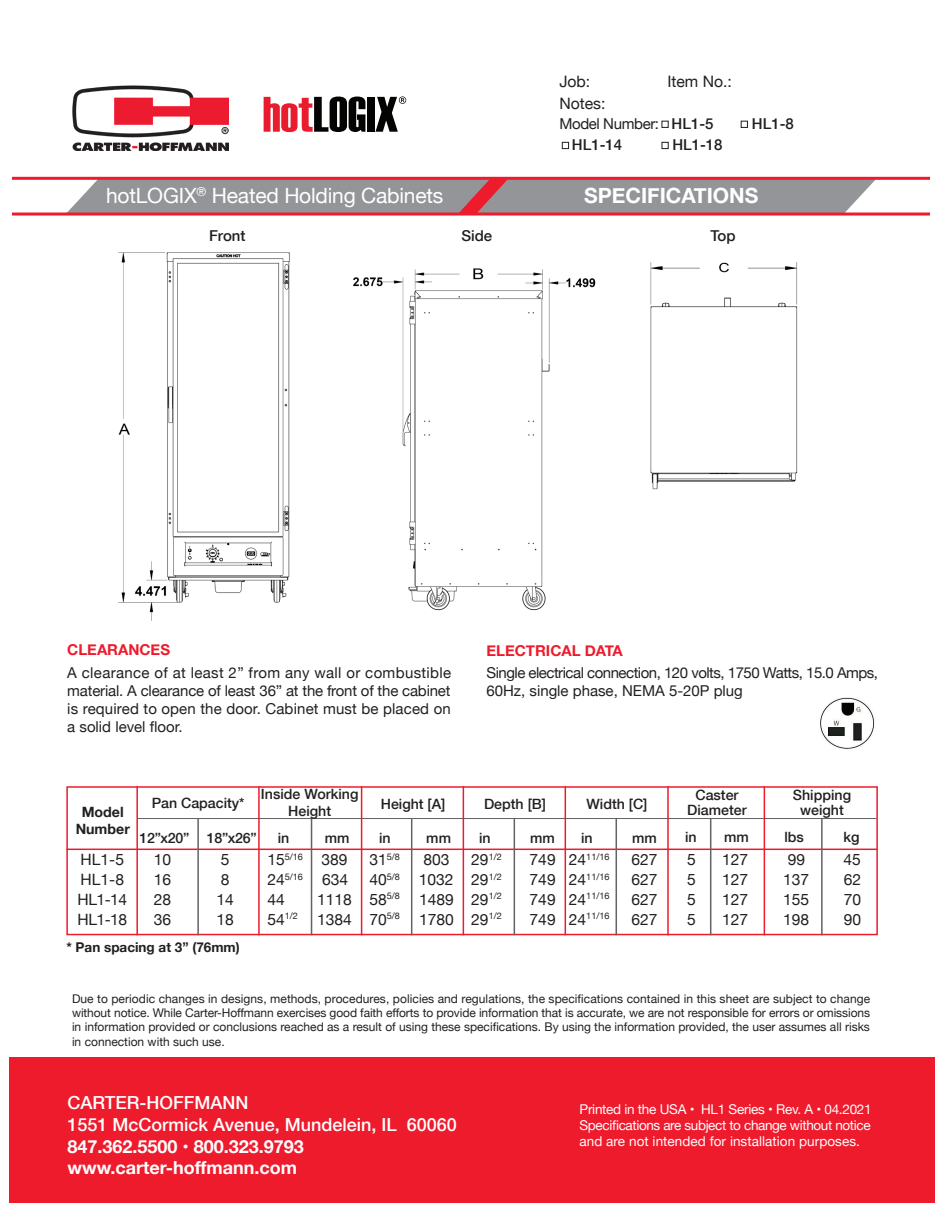
<style>
.page{position:relative;width:945px;height:1215px;background:#fff}
.page>*{position:absolute;margin:0;border:0;box-sizing:border-box;transform-origin:0 0}
.t1{font:21px "Helvetica Neue";letter-spacing:-.01em;color:#fff}
.t2{font:700 21px "Helvetica Neue";color:#fff}
.t3{font:500 18px/21.6px "Helvetica Neue";color:#fff}
.t4{font:700 18px/21.6px "Helvetica Neue";color:#fff}
.t5{font:15.75px "Helvetica Neue";color:#231f20}
.t6{font:15.6px/20px "Helvetica Neue";color:#231f20}
.t7{font:15.6px/20px "Helvetica Neue";letter-spacing:-.035em;color:#231f20}
.t8{font:15px/18px "Helvetica Neue";color:#231f20;text-align:justify}
.t9{font:15px/18px "Helvetica Neue";letter-spacing:-.035em;color:#231f20}
.t10{font:500 15px "Helvetica Neue";color:#231f20}
.t11{font:700 15px "Helvetica Neue";color:#ee1b2d}
.t12{font:15px "Helvetica Neue";letter-spacing:-.025em;color:#231f20}
.t13{font:500 14.25px/15px "Helvetica Neue";color:#231f20;text-align:center}
.t14{font:500 14.25px "Helvetica Neue";letter-spacing:-.025em;color:#231f20}
.t15{font:700 14.25px/17.1px "Helvetica Neue";color:#231f20;text-align:center}
.t16{font:13.5px/16.2px "Helvetica Neue";letter-spacing:.005em;color:#fff;text-align:justify}
.t17{font:700 13.5px "Helvetica Neue";color:#231f20}
.t18{font:12px/14.4px "Helvetica Neue";color:#231f20;text-align:justify}
.t19{font:9.15px "Helvetica Neue";color:#231f20}
.s1{font-weight:500}
.s2{font-size:15.6px}
</style>
<div class="page">
<div style="left:10px;top:1058px;width:925px;height:145px;background:#ee1b2d"></div>
<img style="left:820px;top:697px;width:55px;height:52px">
<svg style="left:66px;top:180px;width:810px;height:33px;background:#9a9498"></svg>
<hr style="left:12px;top:177px;width:918px;height:3px;background:#ee1b2d">
<hr style="left:12px;top:213px;width:918px;height:3px;background:#ee1b2d">
<img style="left:72px;top:85px;width:156px;height:66px">
<hr style="left:138px;top:818px;width:738px;height:1px;background:#636366">
<div style="left:66px;top:786px;width:812px;height:149px;border:2px solid #ee1b2d"></div>
<hr style="left:258px;top:786px;width:2px;height:149px;background:#ee1b2d">
<hr style="left:361px;top:786px;width:1px;height:149px;background:#ee1b2d">
<hr style="left:463px;top:786px;width:1px;height:149px;background:#ee1b2d">
<hr style="left:565px;top:786px;width:1px;height:149px;background:#ee1b2d">
<hr style="left:667px;top:786px;width:2px;height:149px;background:#ee1b2d">
<hr style="left:764px;top:786px;width:1px;height:149px;background:#ee1b2d">
<hr style="left:66px;top:849px;width:812px;height:1px;background:#ee1b2d">
<hr style="left:710px;top:819px;width:1px;height:116px;background:#636366">
<hr style="left:821px;top:819px;width:2px;height:116px;background:#636366">
<hr style="left:197px;top:819px;width:2px;height:116px;background:#636366">
<hr style="left:616px;top:819px;width:1px;height:116px;background:#636366">
<hr style="left:514px;top:819px;width:1px;height:116px;background:#636366">
<hr style="left:411px;top:819px;width:1px;height:116px;background:#636366">
<hr style="left:311px;top:819px;width:1px;height:116px;background:#636366">
<img style="left:118px;top:252px;width:172px;height:369px">
<img style="left:353px;top:268px;width:243px;height:343px">
<img style="left:650px;top:262px;width:148px;height:228px">
<svg style="left:264px;top:97px;width:101px;height:35px"></svg>
<div style="left:367px;top:97px;width:8px;height:35px;background:#040503"></div>
<svg style="left:376px;top:96px;width:30px;height:36px"></svg>
<hr style="left:136px;top:786px;width:2px;height:149px;background:#ee1b2d">
<div style="left:662px;top:121px;width:6px;height:7px;border:1px solid #231f20"></div>
<div style="left:741px;top:121px;width:7px;height:7px;border:1px solid #231f20"></div>
<div style="left:562px;top:142px;width:7px;height:7px;border:1px solid #231f20"></div>
<div style="left:662px;top:142px;width:6px;height:7px;border:1px solid #231f20"></div>
<h3 class="t5" style="left:559px;top:71px;width:32px">Job:</h3>
<h3 class="t5" style="left:667px;top:71px;width:66px">Item No.:</h3>
<h3 class="t5" style="left:559px;top:92px;width:48px">Notes:</h3>
<p class="t12" style="left:559px;top:113px;width:156px">Model Number: <span class="s1">HL1-5</span></p>
<p class="t10" style="left:752px;top:111px;width:43px">HL1-8</p>
<p class="t10" style="left:572px;top:133px;width:52px">HL1-14</p>
<p class="t10" style="left:672px;top:133px;width:52px">HL1-18</p>
<h1 class="t1" style="left:106px;top:181px;width:339px">hotLOGIX<sup>®</sup> Heated Holding Cabinets</h1>
<h1 class="t2" style="left:584px;top:179px;width:176px">SPECIFICATIONS</h1>
<p class="t10" style="left:209px;top:224px;width:38px">Front</p>
<p class="t10" style="left:461px;top:224px;width:32px">Side</p>
<p class="t10" style="left:710px;top:224px;width:27px">Top</p>
<p class="t11" style="left:67px;top:638px;width:104px">CLEARANCES</p>
<p class="t8" style="left:67px;top:664px;width:385px">A clearance of at least 2” from any wall or combustible material. A clearance of least 36” at the front of the cabinet is required to open the door. Cabinet must be placed on a solid level floor.</p>
<p class="t15" style="left:76px;top:803px;width:56px">Model<br>Number</p>
<p class="t13" style="left:261px;top:785px;width:99px;line-height:16.5px">Inside Working<br>Height</p>
<p class="t13" style="left:278px;top:830px;width:13px">in</p>
<p class="t13" style="left:325px;top:830px;width:26px">mm</p>
<p class="t13" style="left:152px;top:795px;width:94px">Pan Capacity*</p>
<p class="t14" style="left:140px;top:826px;width:119px">12”x20” 18”x26”</p>
<p class="t13" style="left:381px;top:795px;width:66px">Height [A]</p>
<p class="t13" style="left:379px;top:830px;width:13px">in</p>
<p class="t13" style="left:426px;top:830px;width:26px">mm</p>
<p class="t11" style="left:486px;top:639px;width:138px">ELECTRICAL DATA</p>
<p class="t9" style="left:486px;top:665px;width:393px">Single electrical connection, 120 volts, 1750 Watts, 15.0 Amps,<br>60Hz, single phase, NEMA 5-20P plug</p>
<p class="t13" style="left:484px;top:795px;width:64px">Depth [B]</p>
<p class="t13" style="left:479px;top:830px;width:13px">in</p>
<p class="t13" style="left:530px;top:830px;width:26px">mm</p>
<p class="t13" style="left:587px;top:795px;width:63px">Width [C]</p>
<p class="t13" style="left:581px;top:830px;width:13px">in</p>
<p class="t13" style="left:632px;top:830px;width:26px">mm</p>
<p class="t13" style="left:687px;top:787px;width:61px">Caster<br>Diameter</p>
<p class="t13" style="left:685px;top:829px;width:13px">in</p>
<p class="t13" style="left:724px;top:829px;width:26px">mm</p>
<p class="t13" style="left:793px;top:787px;width:60px">Shipping weight</p>
<p class="t13" style="left:785px;top:829px;width:21px">lbs</p>
<p class="t13" style="left:843px;top:829px;width:18px">kg</p>
<h3 class="t6" style="left:267px;top:850px;width:82px;text-align:justify">15<sup>5/16</sup> 389<br>24<sup>5/16</sup> 634<br>44</h3>
<p class="t19" style="left:369px;top:850px;width:32px"><span class="s2">31</span>5/8</p>
<p class="t19" style="left:471px;top:850px;width:32px"><span class="s2">29</span>1/2</p>
<h3 class="t6" style="left:530px;top:850px;width:28px">749</h3>
<p class="t19" style="left:471px;top:870px;width:32px"><span class="s2">29</span>1/2</p>
<h3 class="t6" style="left:530px;top:870px;width:28px">749</h3>
<p class="t19" style="left:471px;top:890px;width:32px"><span class="s2">29</span>1/2</p>
<h3 class="t6" style="left:530px;top:890px;width:28px">749</h3>
<p class="t19" style="left:471px;top:910px;width:32px"><span class="s2">29</span>1/2</p>
<h3 class="t6" style="left:530px;top:910px;width:28px">749</h3>
<p class="t19" style="left:569px;top:850px;width:42px"><span class="s2">24</span>11/16</p>
<h3 class="t6" style="left:632px;top:850px;width:28px">627</h3>
<p class="t19" style="left:569px;top:870px;width:42px"><span class="s2">24</span>11/16</p>
<h3 class="t6" style="left:632px;top:870px;width:28px">627</h3>
<p class="t19" style="left:569px;top:890px;width:42px"><span class="s2">24</span>11/16</p>
<h3 class="t6" style="left:632px;top:890px;width:28px">627</h3>
<p class="t19" style="left:569px;top:910px;width:42px"><span class="s2">24</span>11/16</p>
<h3 class="t6" style="left:632px;top:910px;width:28px">627</h3>
<h3 class="t7" style="left:78px;top:850px;width:51px">HL1-5<br>HL1-8<br>HL1-14<br>HL1-18</h3>
<h3 class="t6" style="left:788px;top:850px;width:19px">99</h3>
<h3 class="t6" style="left:844px;top:850px;width:19px">45</h3>
<h3 class="t6" style="left:369px;top:850px;width:86px;text-indent:54px">803<br>40<sup>5/8</sup> 1032<br>58<sup>5/8</sup> 1489<br>70<sup>5/8</sup> 1780</h3>
<h3 class="t6" style="left:154px;top:850px;width:19px">10</h3>
<h3 class="t6" style="left:221px;top:850px;width:10px">5</h3>
<h3 class="t6" style="left:154px;top:870px;width:19px">16</h3>
<h3 class="t6" style="left:221px;top:870px;width:10px">8</h3>
<h3 class="t6" style="left:154px;top:890px;width:19px">28</h3>
<h3 class="t6" style="left:217px;top:890px;width:19px">14</h3>
<h3 class="t6" style="left:154px;top:910px;width:19px">36</h3>
<h3 class="t6" style="left:217px;top:910px;width:19px">18</h3>
<h3 class="t6" style="left:687px;top:850px;width:10px">5</h3>
<h3 class="t6" style="left:722px;top:850px;width:28px">127</h3>
<h3 class="t6" style="left:687px;top:870px;width:10px">5</h3>
<h3 class="t6" style="left:722px;top:870px;width:28px">127</h3>
<h3 class="t6" style="left:687px;top:890px;width:10px">5</h3>
<h3 class="t6" style="left:722px;top:890px;width:28px">127</h3>
<h3 class="t6" style="left:687px;top:910px;width:10px">5</h3>
<h3 class="t6" style="left:722px;top:910px;width:28px">127</h3>
<h3 class="t6" style="left:783px;top:870px;width:28px">137</h3>
<h3 class="t6" style="left:844px;top:870px;width:19px">62</h3>
<h3 class="t6" style="left:783px;top:890px;width:28px">155</h3>
<h3 class="t6" style="left:844px;top:890px;width:19px">70</h3>
<h3 class="t6" style="left:783px;top:910px;width:28px">198</h3>
<h3 class="t6" style="left:844px;top:910px;width:19px">90</h3>
<h3 class="t6" style="left:267px;top:890px;width:86px;text-align:right">1118<br>54<sup>1/2</sup> 1384</h3>
<p class="t17" style="left:66px;top:936px;width:175px">* Pan spacing at 3” (76mm)</p>
<p class="t18" style="left:72px;top:992px;width:800px">Due to periodic changes in designs, methods, procedures, policies and regulations, the specifications contained in this sheet are subject to change without notice. While Carter-Hoffmann exercises good faith efforts to provide information that is accurate, we are not responsible for errors or omissions in information provided or conclusions reached as a result of using these specifications. By using the information provided, the user assumes all risks in connection with such use.</p>
<h2 class="t3" style="left:67px;top:1091px;width:391px">CARTER-HOFFMANN<br>1551 McCormick Avenue, Mundelein, IL 60060</h2>
<h2 class="t4" style="left:67px;top:1136px;width:238px">847.362.5500 • 800.323.9793 www.carter-hoffmann.com</h2>
<p class="t16" style="left:580px;top:1102px;width:294px">Printed in the USA • HL1 Series • Rev. A • 04.2021<br>Specifications are subject to change without notice and are not intended for installation purposes.</p>
</div>
